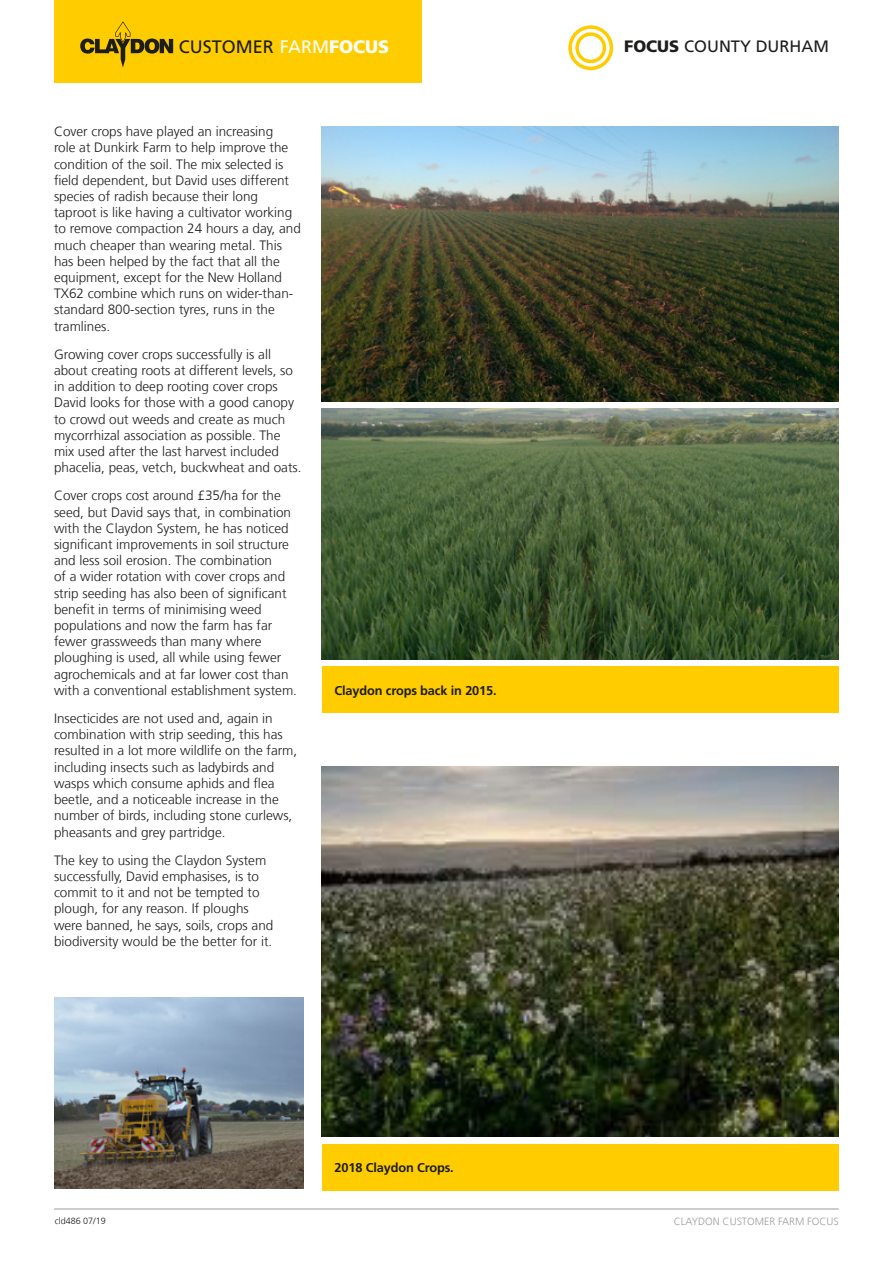
<style>
.page{position:relative;width:893px;height:1263px;background:#fff}
.page>*{position:absolute;margin:0;border:0;box-sizing:border-box;transform-origin:0 0}
.t1{font:18px "Frutiger LT Com";color:#1d1d1b}
.t2{font:16.5px "Frutiger LT Com";color:#1d1d1b}
.t3{font:300 13.5px/16.2px "Frutiger LT Com";color:#1d1d1b}
.t4{font:700 12.75px "Frutiger LT Com";letter-spacing:-.01em;color:#1d1d1b}
.t5{font:300 10.5px "Frutiger LT Com";color:#9d9d9c}
.t6{font:300 9px "Frutiger LT Com";color:#1d1d1b}
.s1{color:#fff}
.s2{font-weight:900;color:#fff}
.s3{font-weight:900}
</style>
<div class="page">
<hr style="left:54px;top:1208px;width:785px;height:1px;background:#9d9d9c">
<div style="left:54px;top:0;width:368px;height:82px;background:#fc0"></div>
<svg style="left:80px;top:21px;width:93px;height:46px"></svg>
<div style="left:568px;top:25px;width:45px;height:45px;border:3px solid #fc0;border-radius:50%"></div>
<div style="left:575px;top:32px;width:31px;height:31px;border:3px solid #fc0;border-radius:50%"></div>
<img style="left:322px;top:766px;width:517px;height:370px">
<div style="left:322px;top:667px;width:516px;height:46px;background:#fc0"></div>
<div style="left:322px;top:1144px;width:516px;height:46px;background:#fc0"></div>
<img style="left:322px;top:126px;width:516px;height:275px">
<img style="left:322px;top:408px;width:516px;height:252px">
<img style="left:55px;top:998px;width:249px;height:190px">
<h1 class="t1" style="left:179px;top:36px;width:212px">CUSTOMER <span class="s1">FARM</span><span class="s2">FOCUS</span></h1>
<p class="t2" style="left:624px;top:36px;width:206px"><span class="s3">FOCUS</span> COUNTY DURHAM</p>
<p class="t3" style="left:54px;top:124px;width:248px">Cover crops have played an increasing<br>role at Dunkirk Farm to help improve the condition of the soil. The mix selected is field dependent, but David uses different species of radish because their long taproot is like having a cultivator working to remove compaction 24 hours a day, and much cheaper than wearing metal. This has been helped by the fact that all the equipment, except for the New Holland TX62 combine which runs on wider-than&shy;standard 800-section tyres, runs in the tramlines.</p>
<p class="t3" style="left:54px;top:346px;width:249px">Growing cover crops successfully is all about creating roots at different levels, so in addition to deep rooting cover crops David looks for those with a good canopy to crowd out weeds and create as much mycorrhizal association as possible. The mix used after the last harvest included phacelia, peas, vetch, buckwheat and oats.</p>
<p class="t3" style="left:54px;top:488px;width:245px">Cover crops cost around £35/ha for the seed, but David says that, in combination with the Claydon System, he has noticed significant improvements in soil structure and less soil erosion. The combination<br>of a wider rotation with cover crops and strip seeding has also been of significant benefit in terms of minimising weed populations and now the farm has far fewer grassweeds than many where ploughing is used, all while using fewer agrochemicals and at far lower cost than with a conventional establishment system.</p>
<p class="t3" style="left:54px;top:710px;width:245px">Insecticides are not used and, again in combination with strip seeding, this has resulted in a lot more wildlife on the farm, including insects such as ladybirds and wasps which consume aphids and flea beetle, and a noticeable increase in the number of birds, including stone curlews, pheasants and grey partridge.</p>
<p class="t3" style="left:54px;top:852px;width:221px">The key to using the Claydon System successfully, David emphasises, is to commit to it and not be tempted to plough, for any reason. If ploughs were banned, he says, soils, crops and biodiversity would be the better for it.</p>
<p class="t4" style="left:334px;top:683px;width:164px">Claydon crops back in 2015.</p>
<p class="t4" style="left:334px;top:1160px;width:121px">2018 Claydon Crops.</p>
<p class="t6" style="left:55px;top:1216px;width:53px">cld486 07/19</p>
<p class="t5" style="left:674px;top:1215px;width:166px">CLAYDON CUSTOMER FARM FOCUS</p>
</div>
